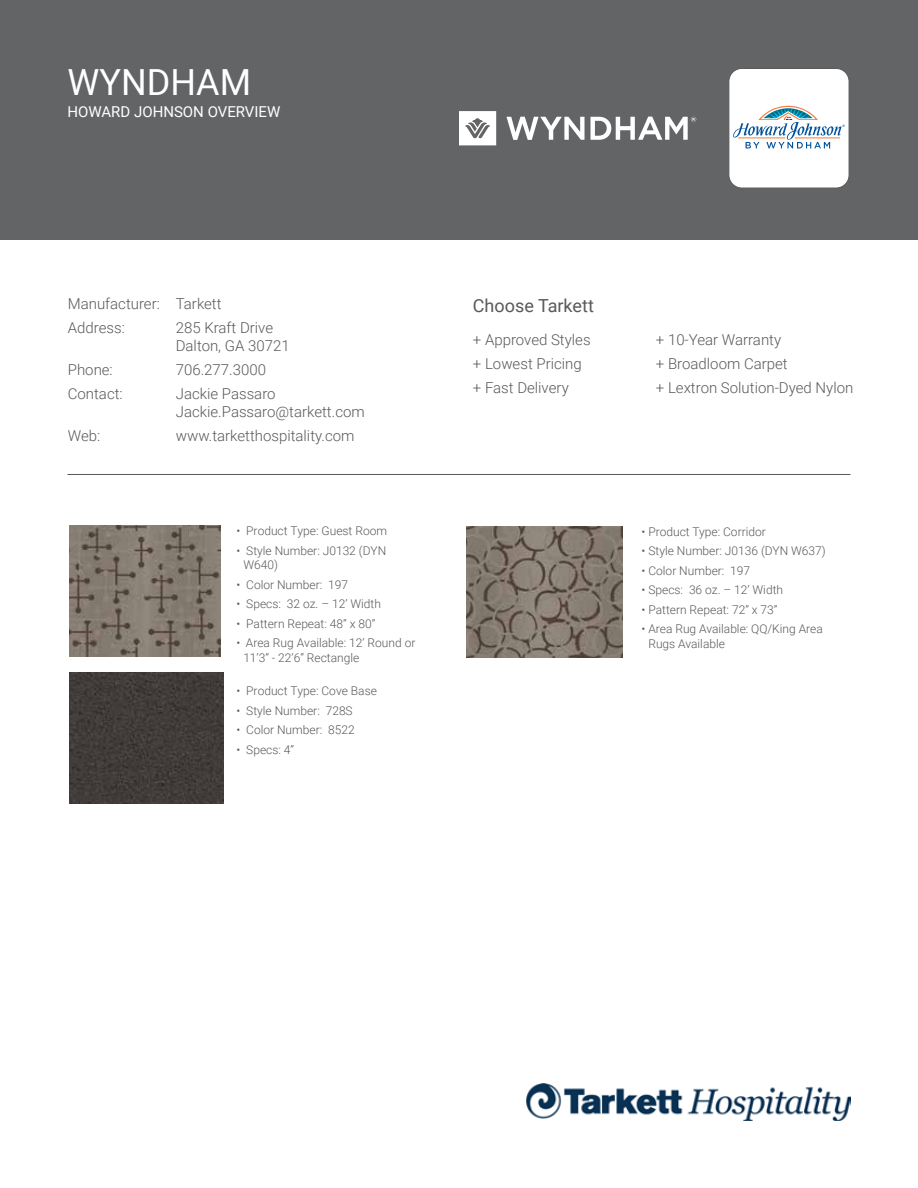
<style>
.page{position:relative;width:918px;height:1188px;background:#fff}
.page>*{position:absolute;margin:0;border:0;box-sizing:border-box;transform-origin:0 0}
.t1{font:36px "Roboto";color:#fff}
.t2{font:18px "Roboto";color:#58595b}
.t3{font:300 15px/18px "Roboto";color:#58595b}
.t4{font:15px "Roboto";color:#fff}
.t5{font:300 12px/15px "Roboto";color:#58595b}
</style>
<div class="page">
<img style="left:526px;top:1083px;width:324px;height:38px">
<hr style="left:68px;top:474px;width:782px;height:1px;background:#58595b">
<img style="left:69px;top:673px;width:154px;height:130px">
<img style="left:69px;top:526px;width:152px;height:131px">
<img style="left:467px;top:527px;width:156px;height:131px">
<div style="left:0;top:0;width:918px;height:240px;background:#636466"></div>
<svg style="left:506px;top:117px;width:79px;height:23px"></svg>
<svg style="left:591px;top:117px;width:105px;height:23px"></svg>
<svg style="left:459px;top:111px;width:37px;height:34px"></svg>
<div style="left:729px;top:68px;width:120px;height:120px;background:#fff;border-radius:13px"></div>
<div style="left:729px;top:68px;width:120px;height:120px;border:1px solid #58595b;border-radius:13px"></div>
<svg style="left:733px;top:105px;width:112px;height:43px"></svg>
<h1 class="t1" style="left:68px;top:56px;width:185px">WYNDHAM</h1>
<p class="t4" style="left:68px;top:101px;width:214px">HOWARD JOHNSON OVERVIEW</p>
<p class="t3" style="left:68px;top:292px;width:155px;line-height:24px">Manufacturer: Tarkett<br>Address:</p>
<p class="t3" style="left:176px;top:319px;width:115px">285 Kraft Drive<br>Dalton, GA 30721</p>
<p class="t3" style="left:68px;top:361px;width:47px">Phone:</p>
<p class="t3" style="left:176px;top:361px;width:92px">706.277.3000</p>
<p class="t3" style="left:68px;top:385px;width:56px">Contact:</p>
<p class="t3" style="left:176px;top:385px;width:190px">Jackie Passaro<br>Jackie.Passaro@tarkett.com</p>
<p class="t3" style="left:68px;top:427px;width:34px">Web:</p>
<p class="t3" style="left:176px;top:427px;width:180px">www.tarketthospitality.com</p>
<p class="t5" style="left:237px;top:523px;width:152px">• Product Type: Guest Room</p>
<p class="t5" style="left:243px;top:543px;width:144px;line-height:14.4px;text-indent:-7px">• Style Number: J0132 (DYN<br>W640)</p>
<p class="t5" style="left:237px;top:577px;width:113px">• Color Number: 197</p>
<p class="t5" style="left:237px;top:596px;width:146px">• Specs: 32 oz. – 12’ Width</p>
<p class="t5" style="left:237px;top:616px;width:140px">• Pattern Repeat: 48” x 80”</p>
<p class="t5" style="left:243px;top:635px;width:174px;text-indent:-7px">• Area Rug Available: 12’ Round or<br>11’3” - 22’6” Rectangle</p>
<p class="t5" style="left:237px;top:683px;width:142px">• Product Type: Cove Base</p>
<p class="t5" style="left:237px;top:703px;width:118px">• Style Number: 728S</p>
<p class="t5" style="left:237px;top:722px;width:120px">• Color Number: 8522</p>
<p class="t5" style="left:237px;top:742px;width:59px">• Specs: 4”</p>
<h2 class="t2" style="left:473px;top:293px;width:122px">Choose Tarkett</h2>
<p class="t3" style="left:473px;top:330px;width:119px">+ Approved Styles</p>
<p class="t3" style="left:656px;top:330px;width:127px">+ 10-Year Warranty</p>
<p class="t3" style="left:473px;top:354px;width:110px">+ Lowest Pricing</p>
<p class="t3" style="left:656px;top:354px;width:133px">+ Broadloom Carpet</p>
<p class="t3" style="left:473px;top:378px;width:97px">+ Fast Delivery</p>
<p class="t3" style="left:656px;top:378px;width:199px">+ Lextron Solution-Dyed Nylon</p>
<p class="t5" style="left:642px;top:524px;width:126px">• Product Type: Corridor</p>
<p class="t5" style="left:642px;top:543px;width:186px">• Style Number: J0136 (DYN W637)</p>
<p class="t5" style="left:642px;top:563px;width:110px">• Color Number: 197</p>
<p class="t5" style="left:642px;top:582px;width:143px">• Specs: 36 oz. – 12’ Width</p>
<p class="t5" style="left:642px;top:602px;width:137px">• Pattern Repeat: 72” x 73”</p>
<p class="t5" style="left:648px;top:621px;width:176px;text-indent:-7px">• Area Rug Available: QQ/King Area<br>Rugs Available</p>
</div>
